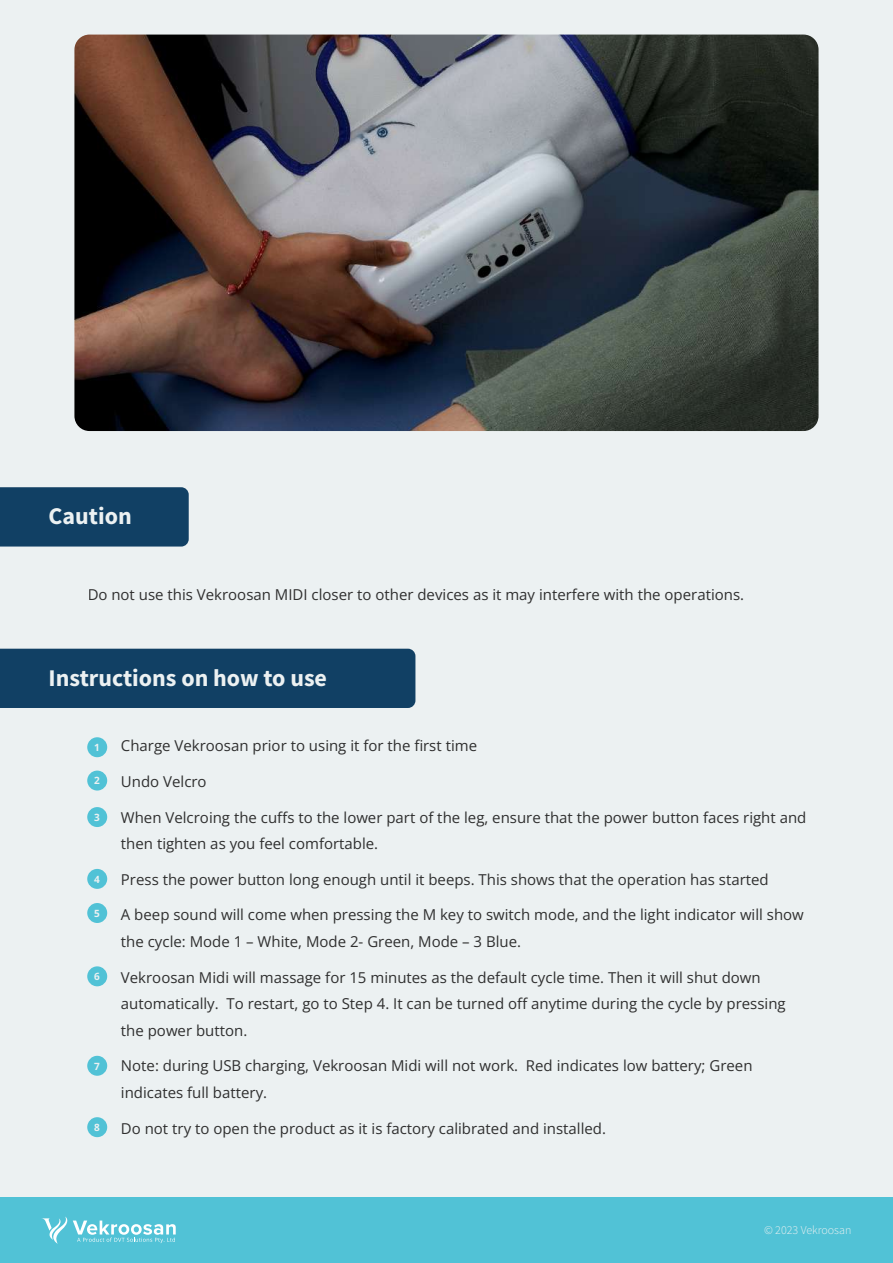
<style>
.page{position:relative;width:893px;height:1263px;background:#ecf1f2}
.page>*{position:absolute;margin:0;border:0;box-sizing:border-box;transform-origin:0 0}
.t1{font:700 24px "Source Sans Pro";color:#ecf1f2}
.t2{font:15px/26.5px "Open Sans";color:#2f2f2f}
.t3{font:300 12px "Source Sans Pro";color:#ecf1f2}
.t4{font:10.05px "Open Sans";color:#ecf1f2}
</style>
<div class="page">
<div style="left:0;top:1197px;width:893px;height:66px;background:#51c2d6"></div>
<svg style="left:42px;top:1216px;width:25px;height:28px"></svg>
<svg style="left:73px;top:1220px;width:103px;height:23px"></svg>
<img style="left:74px;top:35px;width:744px;height:396px">
<div style="left:0;top:487px;width:189px;height:59px;background:#114064"></div>
<div style="left:0;top:649px;width:415px;height:59px;background:#114064"></div>
<div style="left:87px;top:737px;width:20px;height:20px;background:#51c2d6;border-radius:50%"></div>
<div style="left:87px;top:770px;width:20px;height:20px;background:#51c2d6;border-radius:50%"></div>
<div style="left:87px;top:807px;width:20px;height:20px;background:#51c2d6;border-radius:50%"></div>
<div style="left:87px;top:869px;width:20px;height:20px;background:#51c2d6;border-radius:50%"></div>
<div style="left:87px;top:903px;width:20px;height:20px;background:#51c2d6;border-radius:50%"></div>
<div style="left:87px;top:966px;width:20px;height:20px;background:#51c2d6;border-radius:50%"></div>
<div style="left:87px;top:1056px;width:20px;height:20px;background:#51c2d6;border-radius:50%"></div>
<div style="left:87px;top:1117px;width:20px;height:20px;background:#51c2d6;border-radius:50%"></div>
<h1 class="t1" style="left:49px;top:500px;width:85px">Caution</h1>
<p class="t2" style="left:88px;top:580px;width:658px">Do not use this Vekroosan MIDI closer to other devices as it may interfere with the operations.</p>
<h1 class="t1" style="left:49px;top:661px;width:280px">Instructions on how to use</h1>
<p class="t4" style="left:94px;top:741px;width:7px">1</p>
<p class="t4" style="left:94px;top:774px;width:7px">2</p>
<p class="t4" style="left:94px;top:810px;width:7px">3</p>
<p class="t4" style="left:94px;top:872px;width:7px">4</p>
<p class="t4" style="left:94px;top:906px;width:7px">5</p>
<p class="t4" style="left:94px;top:970px;width:7px">6</p>
<p class="t4" style="left:94px;top:1059px;width:7px">7</p>
<p class="t4" style="left:94px;top:1120px;width:7px">8</p>
<p class="t2" style="left:121px;top:732px;width:358px">Charge Vekroosan prior to using it for the first time</p>
<p class="t2" style="left:121px;top:768px;width:87px">Undo Velcro</p>
<p class="t2" style="left:121px;top:803px;width:687px">When Velcroing the cuffs to the lower part of the leg, ensure that the power button faces right and then tighten as you feel comfortable.</p>
<p class="t2" style="left:121px;top:866px;width:649px">Press the power button long enough until it beeps. This shows that the operation has started</p>
<p class="t2" style="left:121px;top:901px;width:684px">A beep sound will come when pressing the M key to switch mode, and the light indicator will show the cycle: Mode 1 – White, Mode 2- Green, Mode – 3 Blue.</p>
<p class="t2" style="left:121px;top:963px;width:666px">Vekroosan Midi will massage for 15 minutes as the default cycle time. Then it will shut down automatically. To restart, go to Step 4. It can be turned off anytime during the cycle by pressing the power button.</p>
<p class="t2" style="left:121px;top:1052px;width:633px">Note: during USB charging, Vekroosan Midi will not work. Red indicates low battery; Green indicates full battery.</p>
<p class="t2" style="left:121px;top:1114px;width:487px">Do not try to open the product as it is factory calibrated and installed.</p>
<p class="t3" style="left:764px;top:1222px;width:89px">© 2023 Vekroosan</p>
</div>
